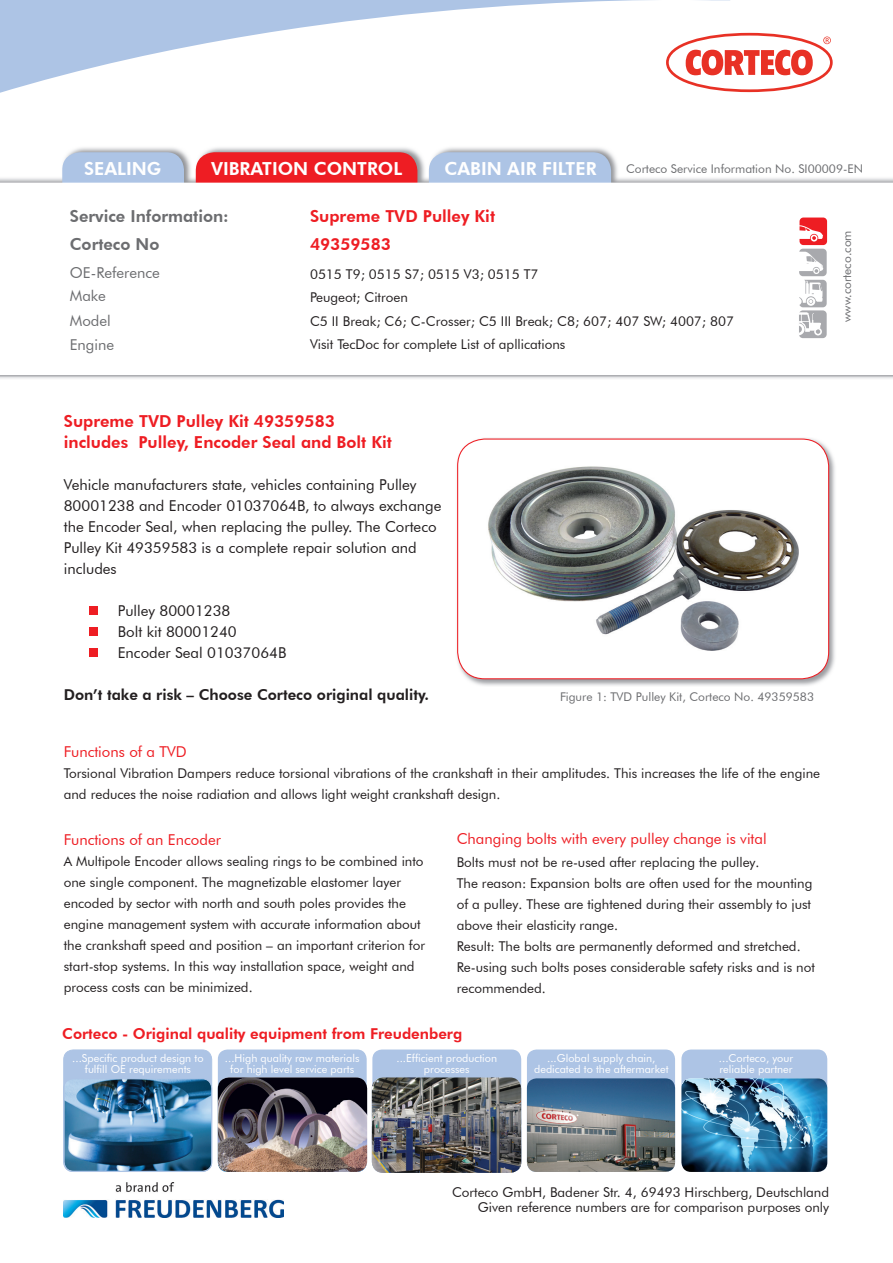
<style>
.page{position:relative;width:893px;height:1263px;background:#fff}
.page>*{position:absolute;margin:0;border:0;box-sizing:border-box;transform-origin:0 0}
.t1{font:800 18px "Futura BT";color:#fff}
.t2{font:800 16.5px/21px "Futura BT";color:#ee1d23}
.t3{font:800 16.5px "Futura BT";color:#6c6d70}
.t4{font:15px/21px "Futura BT";color:#231f20}
.t5{font:15px "Futura BT";color:#ee1d23}
.t6{font:800 15px "Futura BT";color:#ee1d23}
.t7{font:800 15px "Futura BT";color:#231f20}
.t8{font:15px "Futura BT";color:#6c6d70}
.t9{font:13.5px/21px "Futura BT";color:#231f20}
.t10{font:12px "Futura BT";color:#6c6d70}
.t11{font:10.95px/11.4px "Futura BT";color:#fff;text-align:center}
</style>
<div class="page">
<div style="left:527px;top:1049px;width:148px;height:123px;background:#adc4e5;border-radius:10px"></div>
<img style="left:527px;top:1078px;width:148px;height:94px">
<div style="left:372px;top:1049px;width:149px;height:123px;background:#adc4e5;border-radius:10px"></div>
<img style="left:0;top:147px;width:893px;height:232px">
<div style="left:429px;top:152px;width:182px;height:61px;background:#adc4e5;border-radius:19px"></div>
<div style="left:196px;top:152px;width:221px;height:61px;background:#ee1d23;border-radius:19px"></div>
<div style="left:62px;top:152px;width:122px;height:61px;background:#adc4e5;border-radius:18px"></div>
<svg style="left:0;top:183px;width:893px;height:192px"></svg>
<div style="left:218px;top:1049px;width:149px;height:123px;background:#adc4e5;border-radius:10px"></div>
<div style="left:64px;top:1050px;width:148px;height:121px;background:#adc4e5;border-radius:10px"></div>
<div style="left:63px;top:1049px;width:149px;height:123px;border:1px solid #adc4e5;border-radius:10px"></div>
<svg style="left:64px;top:1079px;width:148px;height:91px;background:#42779c"></svg>
<div style="left:63px;top:1078px;width:149px;height:94px;border:1px solid #adc4e5;border-radius:10px"></div>
<div style="left:681px;top:1049px;width:146px;height:123px;background:#adc4e5;border-radius:10px"></div>
<img style="left:681px;top:1078px;width:146px;height:94px">
<svg style="left:0;top:0;width:730px;height:93px"></svg>
<div style="left:664px;top:31px;width:171px;height:63px;border:6px solid #fff;border-radius:50%"></div>
<div style="left:667px;top:34px;width:164px;height:57px;background:#fff;border-radius:50%"></div>
<div style="left:666px;top:33px;width:167px;height:59px;border:3px solid #e83125;border-radius:50%"></div>
<svg style="left:686px;top:50px;width:127px;height:25px"></svg>
<svg style="left:823px;top:37px;width:8px;height:7px"></svg>
<img style="left:457px;top:438px;width:378px;height:248px">
<div style="left:458px;top:439px;width:371px;height:240px;background:#fff;border-radius:27px"></div>
<img style="left:479px;top:440px;width:320px;height:211px">
<div style="left:457px;top:438px;width:372px;height:241px;border:1px solid #ee1d23;border-radius:27px"></div>
<div style="left:799px;top:310px;width:28px;height:28px;background:#a8a9ad;border-radius:4px"></div>
<svg style="left:799px;top:218px;width:28px;height:117px"></svg>
<hr style="left:0;top:375px;width:893px;height:2px;background:#a8a9ad">
<img style="left:218px;top:1077px;width:149px;height:95px">
<img style="left:372px;top:1077px;width:149px;height:96px">
<div style="left:89px;top:606px;width:9px;height:8px;background:#ee1d23"></div>
<div style="left:89px;top:627px;width:9px;height:9px;background:#ee1d23"></div>
<div style="left:89px;top:648px;width:9px;height:9px;background:#ee1d23"></div>
<img style="left:64px;top:1182px;width:220px;height:36px">
<h1 class="t1" style="left:84px;top:157px;width:79px">SEALING</h1>
<h1 class="t1" style="left:211px;top:157px;width:193px">VIBRATION CONTROL</h1>
<h1 class="t1" style="left:444px;top:157px;width:154px">CABIN AIR FILTER</h1>
<p class="t10" style="left:626px;top:161px;width:238px">Corteco Service Information No. SI00009-EN</p>
<p class="t3" style="left:70px;top:206px;width:161px">Service Information:</p>
<p class="t2" style="left:310px;top:205px;width:187px">Supreme TVD Pulley Kit</p>
<p class="t3" style="left:70px;top:234px;width:91px">Corteco No</p>
<p class="t2" style="left:310px;top:233px;width:82px">49359583</p>
<p class="t8" style="left:70px;top:264px;width:92px">OE-Reference</p>
<p class="t9" style="left:310px;top:264px;width:230px">0515 T9; 0515 S7; 0515 V3; 0515 T7</p>
<p class="t8" style="left:70px;top:287px;width:38px">Make</p>
<p class="t9" style="left:310px;top:287px;width:99px">Peugeot; Citroen</p>
<p class="t8" style="left:70px;top:311px;width:43px">Model</p>
<p class="t9" style="left:310px;top:311px;width:426px">C5 II Break; C6; C-Crosser; C5 III Break; C8; 607; 407 SW; 4007; 807</p>
<p class="t8" style="left:70px;top:335px;width:46px">Engine</p>
<p class="t9" style="left:310px;top:334px;width:257px">Visit TecDoc for complete List of apllications</p>
<p class="t10" style="left:840px;top:322px;width:93px;rotate:-90deg">www.corteco.com</p>
<p class="t2" style="left:64px;top:411px;width:330px">Supreme TVD Pulley Kit 49359583 includes Pulley, Encoder Seal and Bolt Kit</p>
<p class="t4" style="left:64px;top:474px;width:379px">Vehicle manufacturers state, vehicles containing Pulley 80001238 and Encoder 01037064B, to always exchange the Encoder Seal, when replacing the pulley. The Corteco Pulley Kit 49359583 is a complete repair solution and includes</p>
<p class="t4" style="left:118px;top:600px;width:170px">Pulley 80001238<br>Bolt kit 80001240<br>Encoder Seal 01037064B</p>
<p class="t7" style="left:64px;top:686px;width:367px">Don’t take a risk – Choose Corteco original quality.</p>
<p class="t10" style="left:560px;top:689px;width:256px">Figure 1: TVD Pulley Kit, Corteco No. 49359583</p>
<p class="t5" style="left:64px;top:742px;width:125px">Functions of a TVD</p>
<p class="t9" style="left:64px;top:762px;width:758px">Torsional Vibration Dampers reduce torsional vibrations of the crankshaft in their amplitudes. This increases the life of the engine and reduces the noise radiation and allows light weight crankshaft design.</p>
<p class="t5" style="left:64px;top:830px;width:159px">Functions of an Encoder</p>
<p class="t9" style="left:64px;top:850px;width:363px">A Multipole Encoder allows sealing rings to be combined into one single component. The magnetizable elastomer layer encoded by sector with north and south poles provides the engine management system with accurate information about the crankshaft speed and position – an important criterion for start-stop systems. In this way installation space, weight and process costs can be minimized.</p>
<p class="t5" style="left:457px;top:830px;width:311px">Changing bolts with every pulley change is vital</p>
<p class="t9" style="left:457px;top:851px;width:360px">Bolts must not be re-used after replacing the pulley.<br>The reason: Expansion bolts are often used for the mounting of a pulley. These are tightened during their assembly to just above their elasticity range.<br>Result: The bolts are permanently deformed and stretched.<br>Re-using such bolts poses considerable safety risks and is not recommended.</p>
<p class="t6" style="left:62px;top:1024px;width:402px">Corteco - Original quality equipment from Freudenberg</p>
<p class="t11" style="left:225px;top:1052px;width:136px">...High quality raw materials for high level service parts</p>
<p class="t11" style="left:396px;top:1052px;width:102px">...Efficient production processes</p>
<p class="t11" style="left:534px;top:1052px;width:136px">...Global supply chain, dedicated to the aftermarket</p>
<p class="t11" style="left:72px;top:1052px;width:133px">...Specific product design to fulfill OE requirements</p>
<p class="t11" style="left:719px;top:1052px;width:76px;text-align:left">...Corteco, your reliable partner</p>
<p class="t9" style="left:452px;top:1184px;width:379px;line-height:15px;text-align:right">Corteco GmbH, Badener Str. 4, 69493 Hirschberg, Deutschland<br>Given reference numbers are for comparison purposes only</p>
</div>
